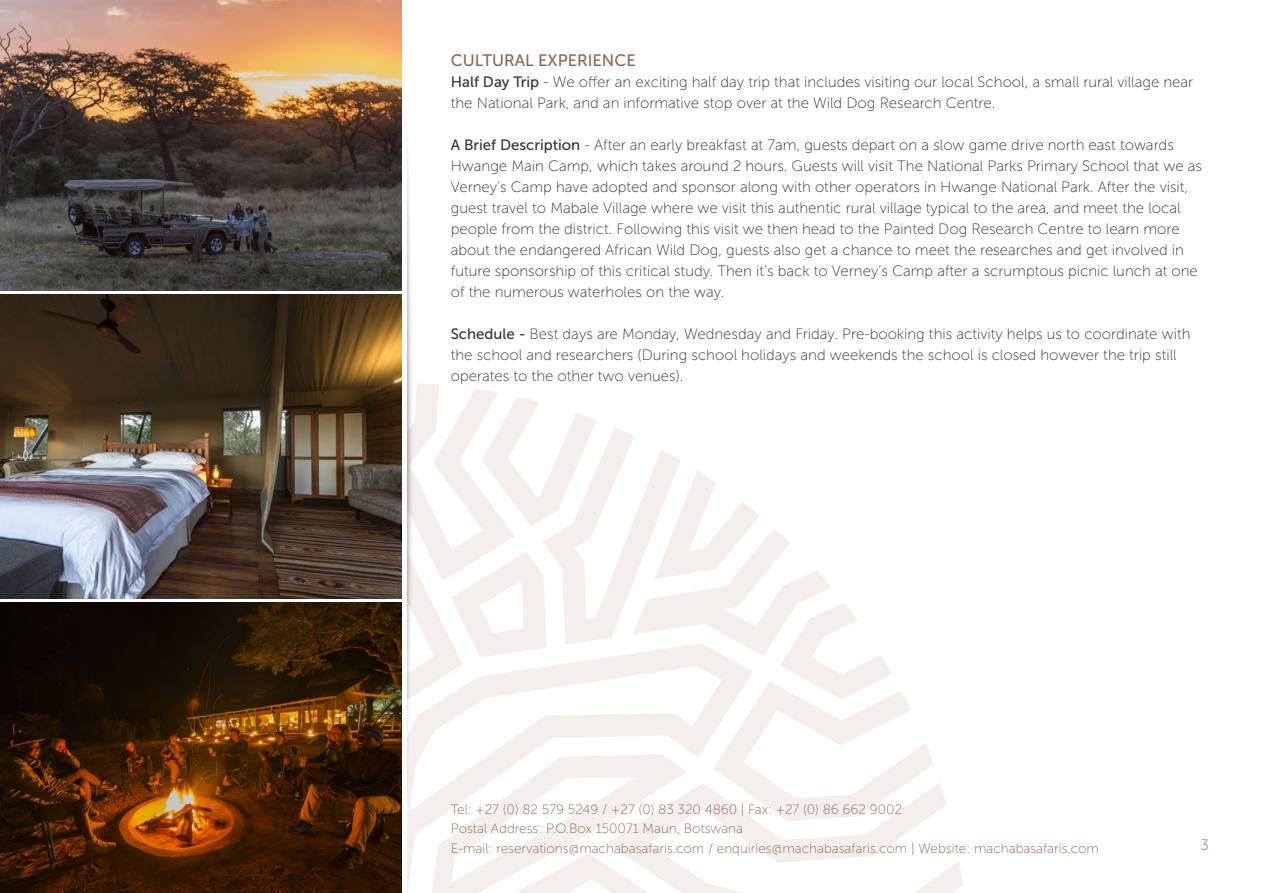
<style>
.page{position:relative;width:1263px;height:893px;background:#fff}
.page>*{position:absolute;margin:0;border:0;box-sizing:border-box;transform-origin:0 0}
.t1{font:16.5px "Museo Sans 500";color:#8f644e}
.t2{font:15px/21px "Museo Sans 100";color:#353331}
.t3{font:15px "Museo Sans 100";color:#8f644e}
.t4{font:13.5px/19.5px "Museo Sans 100";color:#8f644e}
.s1{font-family:"Museo Sans 500"}
</style>
<div class="page">
<svg style="left:407px;top:137px;width:556px;height:756px"></svg>
<img style="left:0;top:0;width:402px;height:290px">
<img style="left:0;top:295px;width:402px;height:303px">
<img style="left:0;top:603px;width:402px;height:290px">
<p class="t1" style="left:451px;top:52px;width:187px">CULTURAL EXPERIENCE</p>
<p class="t2" style="left:451px;top:72px;width:744px"><span class="s1">Half Day Trip</span> - We offer an exciting half day trip that includes visiting our local School, a small rural village near the National Park, and an informative stop over at the Wild Dog Research Centre.</p>
<p class="t2" style="left:451px;top:135px;width:753px"><span class="s1">A Brief Description</span> - After an early breakfast at 7am, guests depart on a slow game drive north east towards Hwange Main Camp, which takes around 2 hours. Guests will visit The National Parks Primary School that we as Verney’s Camp have adopted and sponsor along with other operators in Hwange National Park. After the visit, guest travel to Mabale Village where we visit this authentic rural village typical to the area, and meet the local people from the district. Following this visit we then head to the Painted Dog Research Centre to learn more about the endangered African Wild Dog, guests also get a chance to meet the researches and get involved in future sponsorship of this critical study. Then it’s back to Verney’s Camp after a scrumptous picnic lunch at one of the numerous waterholes on the way.</p>
<p class="t2" style="left:451px;top:324px;width:741px"><span class="s1">Schedule -</span> Best days are Monday, Wednesday and Friday. Pre-booking this activity helps us to coordinate with the school and researchers (During school holidays and weekends the school is closed however the trip still operates to the other two venues).</p>
<p class="t4" style="left:451px;top:800px;width:650px">Tel: +27 (0) 82 579 5249 / +27 (0) 83 320 4860 | Fax: +27 (0) 86 662 9002<br>Postal Address: P.O.Box 150071 Maun, Botswana<br>E-mail: reservations@machabasafaris.com / enquiries@machabasafaris.com | Website: machabasafaris.com</p>
<p class="t3" style="left:1200px;top:837px;width:10px">3</p>
</div>
